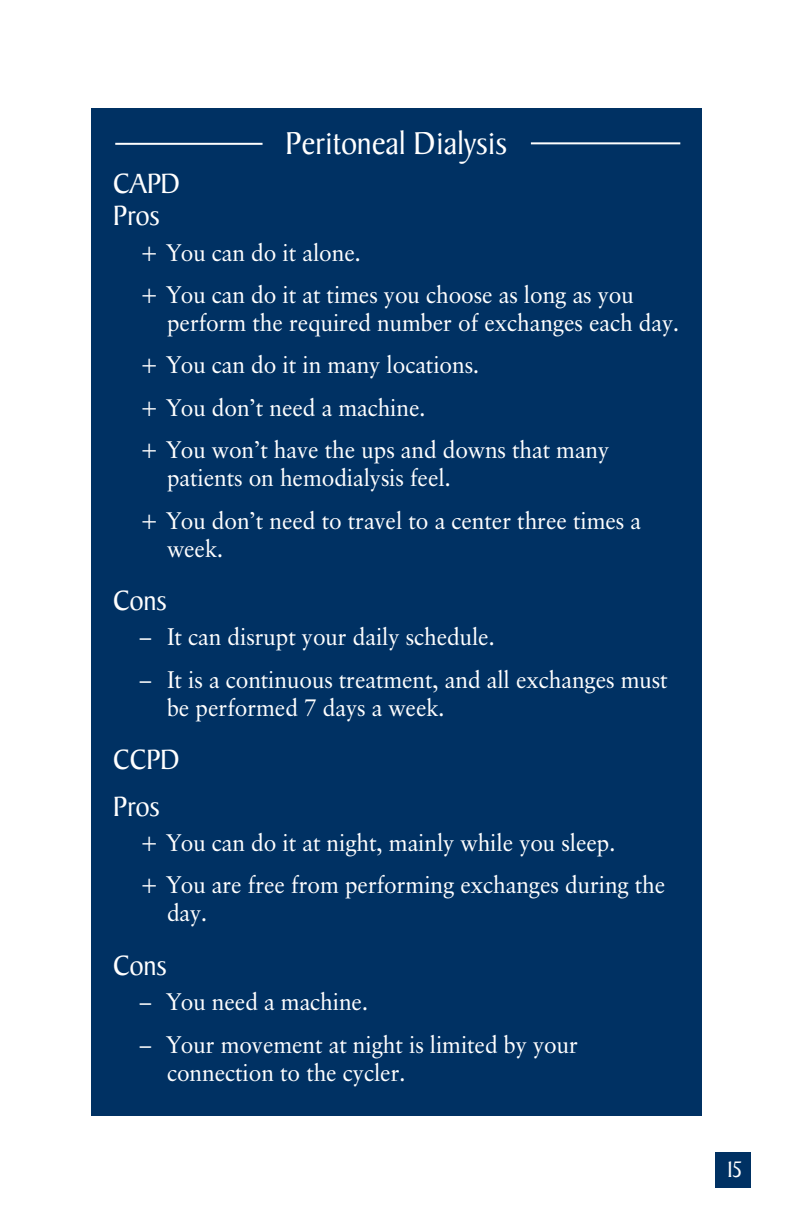
<style>
.page{position:relative;width:792px;height:1224px;background:#fff}
.page>*{position:absolute;margin:0;border:0;box-sizing:border-box;transform-origin:0 0}
.Sidebar_Head{font:34px "Baker Signet";letter-spacing:-.005em;color:#fff;scale:.95 1}
.Sidebar_Subhead{font:30px/32px "Baker Signet";letter-spacing:-.005em;color:#fff;scale:.95 1}
.Sidebar_Bullet{font:24px/28px "Classical Garamond BT";letter-spacing:-.005em;color:#fff;scale:.95 1}
.t1{font:24px "Baker Signet";color:#fff;scale:.95 1}
</style>
<div class="page">
<div style="left:716px;top:1152px;width:36px;height:36px;background:#003163"></div>
<div style="left:91px;top:108px;width:611px;height:1008px;background:#003163"></div>
<hr style="left:115px;top:143px;width:148px;height:2px;background:#fff">
<hr style="left:531px;top:142px;width:149px;height:2px;background:#fff">
<p class="Sidebar_Head" style="left:286px;top:125px;width:235px">Peritoneal Dialysis</p>
<p class="Sidebar_Subhead" style="left:113px;top:169px;width:73px">CAPD<br>Pros</p>
<p class="Sidebar_Bullet" style="left:140px;top:238px;width:230px">+ You can do it alone.</p>
<p class="Sidebar_Bullet" style="left:167px;top:280px;width:537px;text-indent:-27px">+ You can do it at times you choose as long as you perform the required number of exchanges each day.</p>
<p class="Sidebar_Bullet" style="left:140px;top:351px;width:355px">+ You can do it in many locations.</p>
<p class="Sidebar_Bullet" style="left:140px;top:393px;width:298px">+ You don’t need a machine.</p>
<p class="Sidebar_Bullet" style="left:167px;top:435px;width:467px;text-indent:-27px">+ You won’t have the ups and downs that many patients on hemodialysis feel.</p>
<p class="Sidebar_Bullet" style="left:167px;top:506px;width:501px;text-indent:-27px">+ You don’t need to travel to a center three times a week.</p>
<p class="Sidebar_Subhead" style="left:113px;top:586px;width:58px">Cons</p>
<p class="Sidebar_Bullet" style="left:140px;top:623px;width:371px">– It can disrupt your daily schedule.</p>
<p class="Sidebar_Bullet" style="left:167px;top:665px;width:528px;text-indent:-27px">– It is a continuous treatment, and all exchanges must be performed 7 days a week.</p>
<p class="Sidebar_Subhead" style="left:113px;top:745px;width:72px">CCPD</p>
<p class="Sidebar_Subhead" style="left:113px;top:791px;width:51px">Pros</p>
<p class="Sidebar_Bullet" style="left:140px;top:828px;width:498px">+ You can do it at night, mainly while you sleep.</p>
<p class="Sidebar_Bullet" style="left:167px;top:871px;width:526px;text-indent:-27px">+ You are free from performing exchanges during the day.</p>
<p class="Sidebar_Subhead" style="left:113px;top:950px;width:58px">Cons</p>
<p class="Sidebar_Bullet" style="left:140px;top:987px;width:238px">– You need a machine.</p>
<p class="Sidebar_Bullet" style="left:167px;top:1030px;width:434px;text-indent:-27px">– Your movement at night is limited by your connection to the cycler.</p>
<p class="t1" style="left:727px;top:1156px;width:8px">15</p>
</div>
